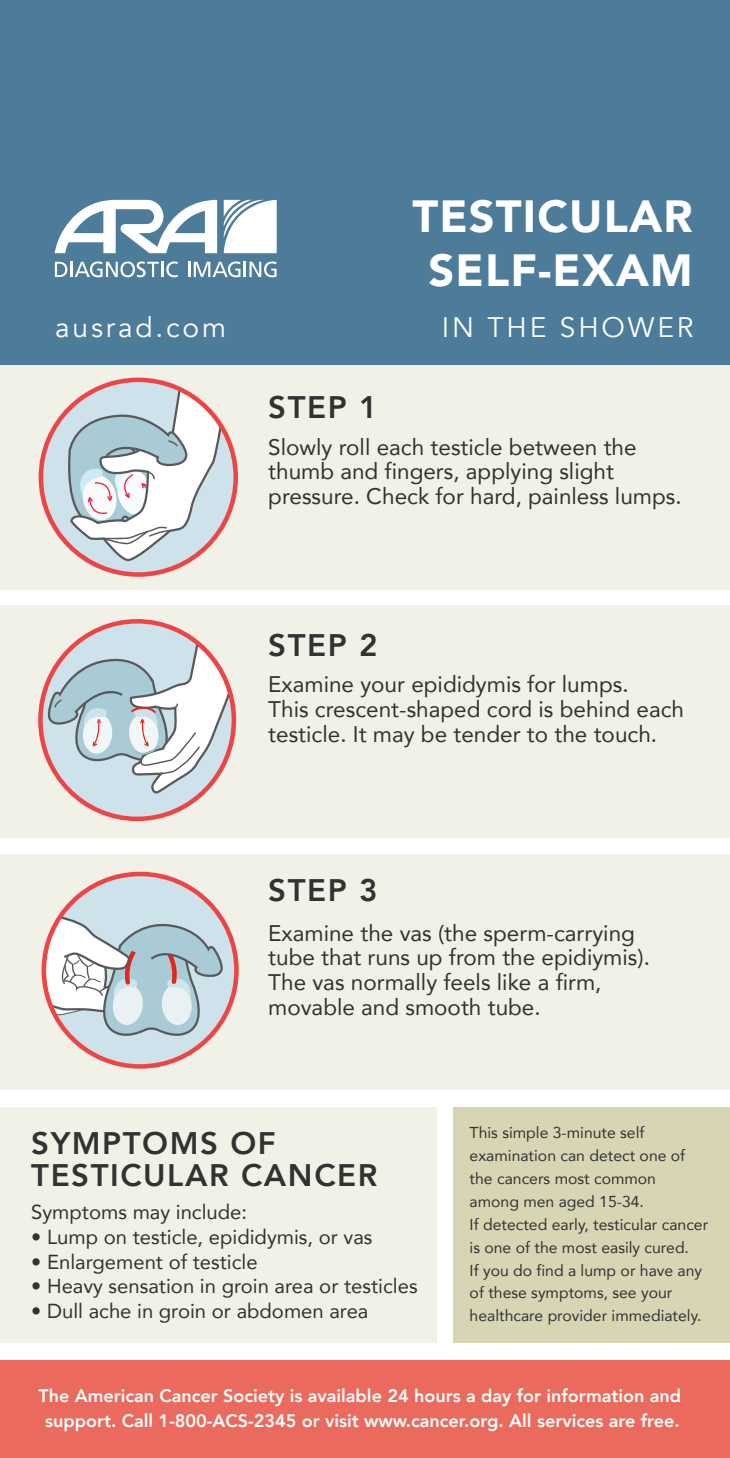
<style>
.page{position:relative;width:730px;height:1458px;background:#fff}
.page>*{position:absolute;margin:0;border:0;box-sizing:border-box;transform-origin:0 0}
.t1{font:900 45px/54px "Avenir";letter-spacing:.025em;color:#fff;text-align:center}
.t2{font:800 31.05px/31.5px "Avenir";letter-spacing:.05em;color:#313232}
.t3{font:28.12px "Avenir";letter-spacing:.1em;color:#fff}
.t4{font:22.5px/24.8px "Avenir";color:#313232}
.t5{font:20.25px "Avenir";color:#313232}
.t6{font:800 18px/24.8px "Avenir";color:#fff;text-align:center}
.t7{font:15.75px/22.9px "Avenir";color:#313232}
</style>
<div class="page">
<div style="left:453px;top:1108px;width:276px;height:235px;background:#d8d5b5"></div>
<div style="left:0;top:1108px;width:436px;height:235px;background:#f2f1e7"></div>
<div style="left:0;top:855px;width:729px;height:235px;background:#f2f1e7"></div>
<div style="left:0;top:365px;width:729px;height:224px;background:#f2f1e7"></div>
<div style="left:0;top:605px;width:729px;height:233px;background:#f2f1e7"></div>
<div style="left:0;top:0;width:729px;height:365px;background:#4d7b9a"></div>
<div style="left:0;top:1361px;width:729px;height:97px;background:#eb6a5e"></div>
<svg style="left:39px;top:380px;width:197px;height:197px"></svg>
<div style="left:39px;top:378px;width:199px;height:199px;border:4px solid #e44;border-radius:50%"></div>
<svg style="left:40px;top:623px;width:194px;height:194px"></svg>
<div style="left:38px;top:619px;width:198px;height:202px;border:4px solid #e44;border-radius:50%"></div>
<svg style="left:41px;top:873px;width:196px;height:193px"></svg>
<svg style="left:55px;top:200px;width:162px;height:53px"></svg>
<svg style="left:55px;top:261px;width:104px;height:16px"></svg>
<hr style="left:161px;top:262px;width:3px;height:15px;background:#fff">
<svg style="left:166px;top:261px;width:12px;height:16px"></svg>
<svg style="left:188px;top:261px;width:88px;height:16px"></svg>
<svg style="left:224px;top:200px;width:52px;height:53px"></svg>
<p class="t3" style="left:55px;top:310px;width:172px">ausrad.com</p>
<h2 class="t2" style="left:268px;top:391px;width:111px">STEP 1</h2>
<h1 class="t1" style="left:412px;top:189px;width:282px">TESTICULAR<br>SELF-EXAM</h1>
<p class="t3" style="left:442px;top:310px;width:253px">IN THE SHOWER</p>
<p class="t4" style="left:268px;top:434px;width:415px">Slowly roll each testicle between the thumb and fingers, applying slight pressure. Check for hard, painless lumps.</p>
<h2 class="t2" style="left:268px;top:629px;width:111px">STEP 2</h2>
<p class="t4" style="left:268px;top:672px;width:417px">Examine your epididymis for lumps.<br>This crescent-shaped cord is behind each testicle. It may be tender to the touch.</p>
<h2 class="t2" style="left:268px;top:874px;width:111px">STEP 3</h2>
<p class="t4" style="left:268px;top:920px;width:383px">Examine the vas (the sperm-carrying tube that runs up from the epidiymis).<br>The vas normally feels like a firm, movable and smooth tube.</p>
<h2 class="t2" style="left:31px;top:1128px;width:347px">SYMPTOMS OF<br>TESTICULAR CANCER</h2>
<p class="t7" style="left:469px;top:1120px;width:240px">This simple 3-minute self examination can detect one of the cancers most common among men aged 15-34.<br>If detected early, testicular cancer is one of the most easily cured.<br>If you do find a lump or have any of these symptoms, see your healthcare provider immediately.</p>
<p class="t5" style="left:31px;top:1196px;width:217px">Symptoms may include:</p>
<p class="t5" style="left:31px;top:1221px;width:343px">• Lump on testicle, epididymis, or vas</p>
<p class="t5" style="left:31px;top:1245px;width:228px">• Enlargement of testicle</p>
<p class="t5" style="left:31px;top:1270px;width:388px">• Heavy sensation in groin area or testicles</p>
<p class="t5" style="left:31px;top:1295px;width:338px">• Dull ache in groin or abdomen area</p>
<p class="t6" style="left:38px;top:1384px;width:644px">The American Cancer Society is available 24 hours a day for information and support. Call 1-800-ACS-2345 or visit www.cancer.org. All services are free.</p>
</div>
